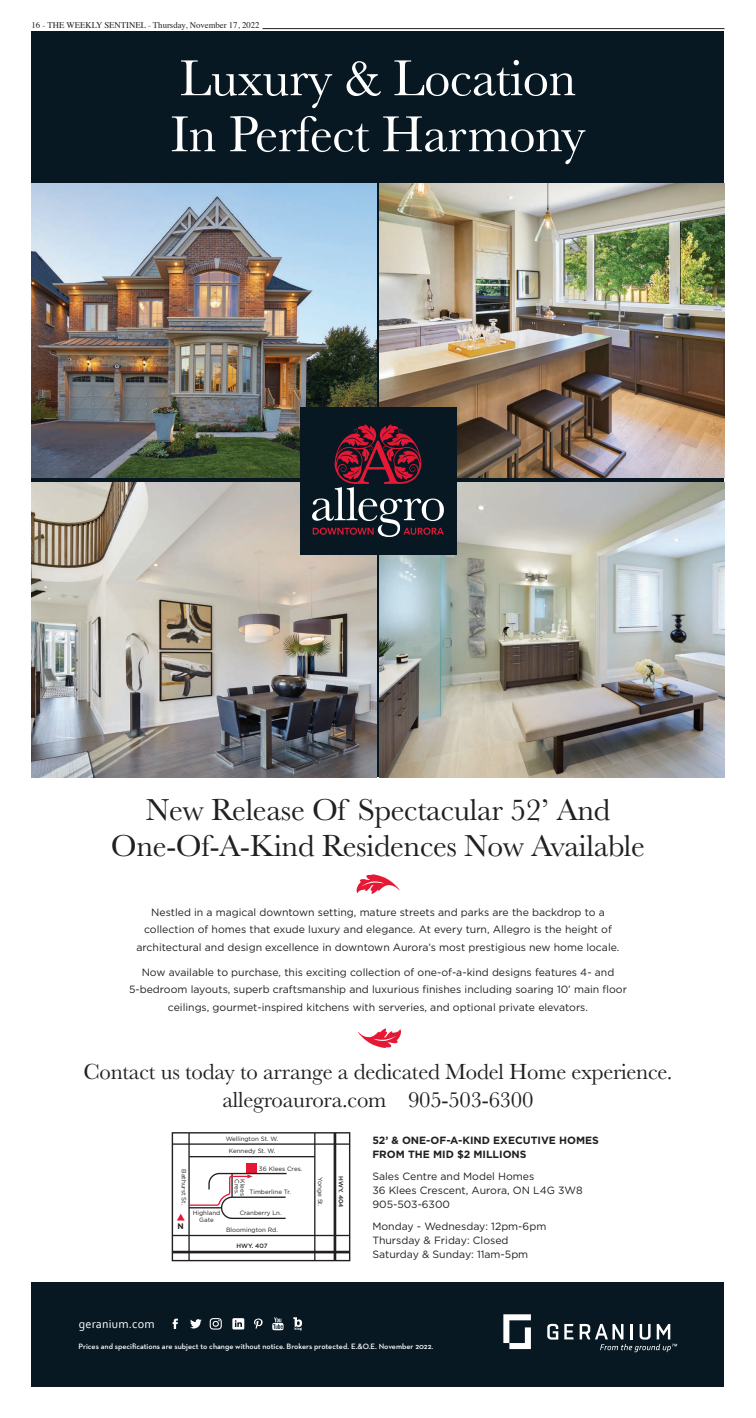
<style>
.page{position:relative;width:756px;height:1418px;background:#fff}
.page>*{position:absolute;margin:0;border:0;box-sizing:border-box;transform-origin:0 0}
.t1{font:52.5px/56px "Baskerville";letter-spacing:-.01em;color:#fff}
.t2{font:31.5px/36.8px "Baskerville";letter-spacing:-.01em;color:#231f20;text-align:center}
.t3{font:22.75px/27.9px "Baskerville";letter-spacing:-.01em;color:#231f20;text-align:center}
.t4{font:12.25px "Corbel";letter-spacing:.015em;color:#fff}
.t5{font:10.5px/17.5px "Gotham";color:#231f20;text-align:center}
.t6{font:700 10.5px/14px "Gotham";color:#231f20}
.t7{font:8.75px "Times";color:#231f20}
.t8{font:700 7.96px "Gotham";color:#231f20}
.t9{font:600 7.88px "Neutraface 2 Text";color:#fff}
.t10{font:6.21px/12.4px "Gotham";color:#231f20;text-align:center}
.t11{font:500 6.21px "Gotham";color:#231f20}
</style>
<div class="page">
<hr style="left:262px;top:28px;width:462px;height:1px;background:#231f20">
<div style="left:32px;top:32px;width:692px;height:745px;background:#071822"></div>
<img style="left:32px;top:183px;width:344px;height:295px">
<div style="left:32px;top:1281px;width:692px;height:105px;background:#071822"></div>
<img style="left:32px;top:482px;width:344px;height:295px">
<img style="left:380px;top:183px;width:344px;height:295px">
<img style="left:380px;top:482px;width:344px;height:295px">
<div style="left:300px;top:407px;width:156px;height:147px;background:#071822"></div>
<svg style="left:312px;top:424px;width:132px;height:113px"></svg>
<div style="left:247px;top:1163px;width:10px;height:10px;background:#e51836"></div>
<hr style="left:172px;top:1143px;width:178px;height:1px;background:#231f20">
<hr style="left:189px;top:1156px;width:126px;height:1px;background:#231f20">
<hr style="left:188px;top:1132px;width:2px;height:128px;background:#231f20">
<hr style="left:314px;top:1132px;width:1px;height:128px;background:#231f20">
<hr style="left:172px;top:1234px;width:178px;height:2px;background:#231f20">
<hr style="left:172px;top:1250px;width:178px;height:3px;background:#231f20">
<hr style="left:334px;top:1132px;width:2px;height:128px;background:#231f20">
<svg style="left:177px;top:1172px;width:110px;height:48px"></svg>
<div style="left:172px;top:1132px;width:178px;height:129px;border:1px solid #231f20"></div>
<svg style="left:210px;top:1318px;width:12px;height:11px"></svg>
<svg style="left:173px;top:1318px;width:5px;height:11px"></svg>
<svg style="left:254px;top:1318px;width:9px;height:11px"></svg>
<svg style="left:272px;top:1317px;width:12px;height:13px"></svg>
<svg style="left:293px;top:1317px;width:9px;height:13px"></svg>
<svg style="left:190px;top:1319px;width:12px;height:9px"></svg>
<svg style="left:232px;top:1318px;width:12px;height:11px"></svg>
<svg style="left:503px;top:1314px;width:28px;height:35px"></svg>
<svg style="left:547px;top:1323px;width:11px;height:16px"></svg>
<svg style="left:564px;top:1324px;width:10px;height:15px"></svg>
<svg style="left:580px;top:1323px;width:97px;height:29px"></svg>
<svg style="left:356px;top:874px;width:43px;height:20px"></svg>
<svg style="left:358px;top:1028px;width:43px;height:20px"></svg>
<p class="t7" style="left:32px;top:17px;width:230px">16 - THE WEEKLY SENTINEL - Thursday, November 17, 2022</p>
<p class="t1" style="left:171px;top:51px;width:416px">Luxury &amp; Location<br>In Perfect Harmony</p>
<p class="t2" style="left:111px;top:791px;width:536px">New Release Of Spectacular 52’ And<br>One-Of-A-Kind Residences Now Available</p>
<p class="t5" style="left:137px;top:903px;width:484px">Nestled in a magical downtown setting, mature streets and parks are the backdrop to a collection of homes that exude luxury and elegance. At every turn, Allegro is the height of architectural and design excellence in downtown Aurora’s most prestigious new home locale.</p>
<p class="t5" style="left:129px;top:963px;width:499px">Now available to purchase, this exciting collection of one-of-a-kind designs features 4- and<br>5-bedroom layouts, superb craftsmanship and luxurious finishes including soaring 10’ main floor ceilings, gourmet-inspired kitchens with serveries, and optional private elevators.</p>
<p class="t3" style="left:83px;top:1057px;width:590px">Contact us today to arrange a dedicated Model Home experience. allegroaurora.com 905-503-6300</p>
<p class="t10" style="left:226px;top:1132px;width:54px">Wellington St. W.<br>Kennedy St. W.</p>
<p class="t10" style="left:259px;top:1162px;width:45px">36 Klees Cres.</p>
<p class="t10" style="left:250px;top:1185px;width:43px">Timberline Tr.</p>
<p class="t10" style="left:240px;top:1206px;width:43px">Cranberry Ln.</p>
<p class="t10" style="left:190px;top:1169px;width:38px;rotate:90deg">Bathurst St.</p>
<p class="t10" style="left:243px;top:1179px;width:17px;rotate:90deg">Cres.</p>
<p class="t10" style="left:249px;top:1179px;width:18px;rotate:90deg">Klees</p>
<p class="t10" style="left:193px;top:1208px;width:29px;line-height:7.4px">Highland<br>Gate</p>
<p class="t8" style="left:178px;top:1220px;width:8px">N</p>
<p class="t10" style="left:226px;top:1223px;width:53px">Bloomington Rd.</p>
<p class="t11" style="left:237px;top:1242px;width:33px">HWY. 407</p>
<p class="t10" style="left:327px;top:1177px;width:31px;rotate:90deg">Yonge St.</p>
<p class="t11" style="left:345px;top:1176px;width:33px;rotate:90deg">HWY. 404</p>
<p class="t4" style="left:79px;top:1316px;width:77px">geranium.com</p>
<p class="t6" style="left:372px;top:1133px;width:228px">52’ &amp; ONE-OF-A-KIND EXECUTIVE HOMES<br>FROM THE MID $2 MILLIONS</p>
<p class="t5" style="left:372px;top:1169px;width:212px;line-height:14px;text-align:left">Sales Centre and Model Homes<br>36 Klees Crescent, Aurora, ON L4G 3W8<br>905-503-6300</p>
<p class="t5" style="left:372px;top:1219px;width:175px;line-height:14px;text-align:left">Monday - Wednesday: 12pm-6pm<br>Thursday &amp; Friday: Closed<br>Saturday &amp; Sunday: 11am-5pm</p>
<p class="t9" style="left:79px;top:1341px;width:356px">Prices and specifications are subject to change without notice. Brokers protected. E.&amp;O.E. November 2022.</p>
</div>
